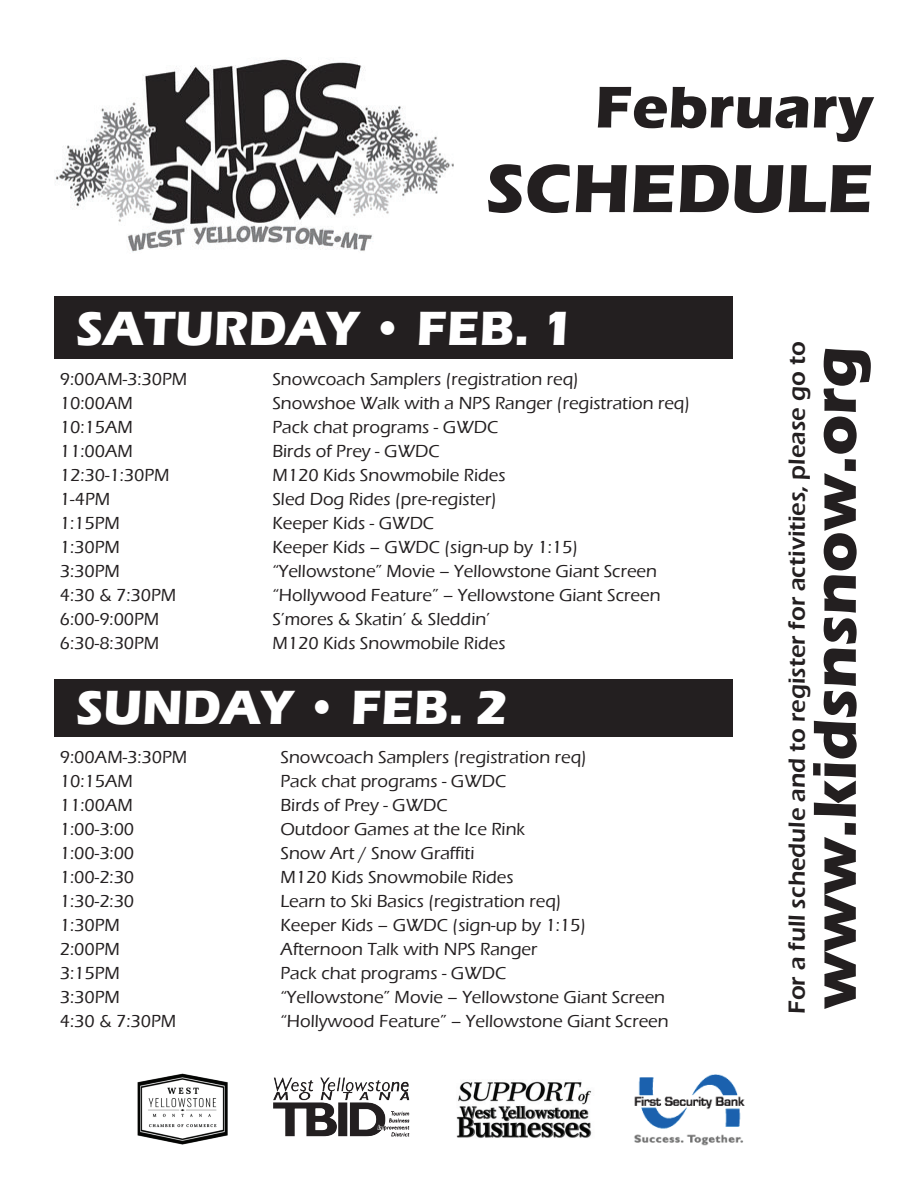
<style>
.page{position:relative;width:918px;height:1188px;background:#fff}
.page>*{position:absolute;margin:0;border:0;box-sizing:border-box;transform-origin:0 0}
.t1{font:700 70.5px "Eras ITC";color:#231f20}
.t2{font:700 63px "Eras ITC";color:#231f20}
.t3{font:700 60.9px "Eras ITC";color:#231f20}
.t4{font:700 49.5px "Eras ITC";color:#fff}
.t5{font:600 24px "Eras ITC";color:#231f20}
.t6{font:500 18px "Eras ITC";color:#231f20}
</style>
<div class="page">
<div style="left:54px;top:296px;width:679px;height:62px;background:#231f20"></div>
<div style="left:54px;top:680px;width:679px;height:57px;background:#231f20"></div>
<img style="left:55px;top:58px;width:399px;height:194px">
<img style="left:273px;top:1077px;width:136px;height:60px">
<img style="left:456px;top:1081px;width:136px;height:57px">
<img style="left:138px;top:1074px;width:89px;height:70px">
<img style="left:634px;top:1074px;width:111px;height:72px">
<h3 class="t3" style="left:595px;top:72px;width:280px">February</h3>
<h1 class="t1" style="left:486px;top:148px;width:389px">SCHEDULE</h1>
<h3 class="t4" style="left:76px;top:300px;width:499px">SATURDAY • FEB. 1</h3>
<p class="t6" style="left:60px;top:369px;width:129px">9:00AM-3:30PM</p>
<p class="t6" style="left:272px;top:369px;width:308px">Snowcoach Samplers (registration req)</p>
<p class="t6" style="left:60px;top:393px;width:75px">10:00AM</p>
<p class="t6" style="left:272px;top:393px;width:419px">Snowshoe Walk with a NPS Ranger (registration req)</p>
<p class="t6" style="left:60px;top:417px;width:75px">10:15AM</p>
<p class="t6" style="left:272px;top:417px;width:227px">Pack chat programs - GWDC</p>
<p class="t6" style="left:60px;top:441px;width:75px">11:00AM</p>
<p class="t6" style="left:272px;top:441px;width:169px">Birds of Prey - GWDC</p>
<p class="t6" style="left:60px;top:465px;width:111px">12:30-1:30PM</p>
<p class="t6" style="left:272px;top:465px;width:235px">M120 Kids Snowmobile Rides</p>
<p class="t6" style="left:60px;top:489px;width:52px">1-4PM</p>
<p class="t6" style="left:272px;top:489px;width:226px">Sled Dog Rides (pre-register)</p>
<p class="t6" style="left:60px;top:513px;width:62px">1:15PM</p>
<p class="t6" style="left:272px;top:513px;width:163px">Keeper Kids - GWDC</p>
<p class="t6" style="left:60px;top:537px;width:62px">1:30PM</p>
<p class="t6" style="left:272px;top:537px;width:307px">Keeper Kids – GWDC (sign-up by 1:15)</p>
<p class="t6" style="left:60px;top:561px;width:62px">3:30PM</p>
<p class="t6" style="left:272px;top:561px;width:386px">“Yellowstone” Movie – Yellowstone Giant Screen</p>
<p class="t6" style="left:60px;top:585px;width:118px">4:30 &amp; 7:30PM</p>
<p class="t6" style="left:272px;top:585px;width:390px">“Hollywood Feature” – Yellowstone Giant Screen</p>
<p class="t6" style="left:60px;top:609px;width:101px">6:00-9:00PM</p>
<p class="t6" style="left:272px;top:609px;width:219px">S’mores &amp; Skatin’ &amp; Sleddin’</p>
<p class="t6" style="left:60px;top:632px;width:101px">6:30-8:30PM</p>
<p class="t6" style="left:272px;top:632px;width:235px">M120 Kids Snowmobile Rides</p>
<h3 class="t4" style="left:76px;top:679px;width:433px">SUNDAY • FEB. 2</h3>
<p class="t6" style="left:60px;top:747px;width:129px">9:00AM-3:30PM</p>
<p class="t6" style="left:280px;top:747px;width:308px">Snowcoach Samplers (registration req)</p>
<p class="t6" style="left:60px;top:771px;width:75px">10:15AM</p>
<p class="t6" style="left:280px;top:771px;width:227px">Pack chat programs - GWDC</p>
<p class="t6" style="left:60px;top:795px;width:75px">11:00AM</p>
<p class="t6" style="left:280px;top:795px;width:169px">Birds of Prey - GWDC</p>
<p class="t6" style="left:60px;top:819px;width:76px">1:00-3:00</p>
<p class="t6" style="left:280px;top:819px;width:246px">Outdoor Games at the Ice Rink</p>
<p class="t6" style="left:60px;top:843px;width:76px">1:00-3:00</p>
<p class="t6" style="left:280px;top:843px;width:195px">Snow Art / Snow Graffiti</p>
<p class="t6" style="left:60px;top:867px;width:76px">1:00-2:30</p>
<p class="t6" style="left:280px;top:867px;width:235px">M120 Kids Snowmobile Rides</p>
<p class="t6" style="left:60px;top:891px;width:76px">1:30-2:30</p>
<p class="t6" style="left:280px;top:891px;width:283px">Learn to Ski Basics (registration req)</p>
<p class="t6" style="left:60px;top:915px;width:62px">1:30PM</p>
<p class="t6" style="left:280px;top:915px;width:307px">Keeper Kids – GWDC (sign-up by 1:15)</p>
<p class="t6" style="left:60px;top:939px;width:62px">2:00PM</p>
<p class="t6" style="left:280px;top:939px;width:259px">Afternoon Talk with NPS Ranger</p>
<p class="t6" style="left:60px;top:963px;width:62px">3:15PM</p>
<p class="t6" style="left:280px;top:963px;width:227px">Pack chat programs - GWDC</p>
<p class="t6" style="left:60px;top:987px;width:62px">3:30PM</p>
<p class="t6" style="left:280px;top:987px;width:386px">“Yellowstone” Movie – Yellowstone Giant Screen</p>
<p class="t6" style="left:60px;top:1011px;width:118px">4:30 &amp; 7:30PM</p>
<p class="t6" style="left:280px;top:1011px;width:390px">“Hollywood Feature” – Yellowstone Giant Screen</p>
<h3 class="t5" style="left:783px;top:1014px;width:674px;rotate:-90deg">For a full schedule and to register for activities, please go to</h3>
<h2 class="t2" style="left:799px;top:1010px;width:665px;rotate:-90deg">www.kidsnsnow.org</h2>
</div>
